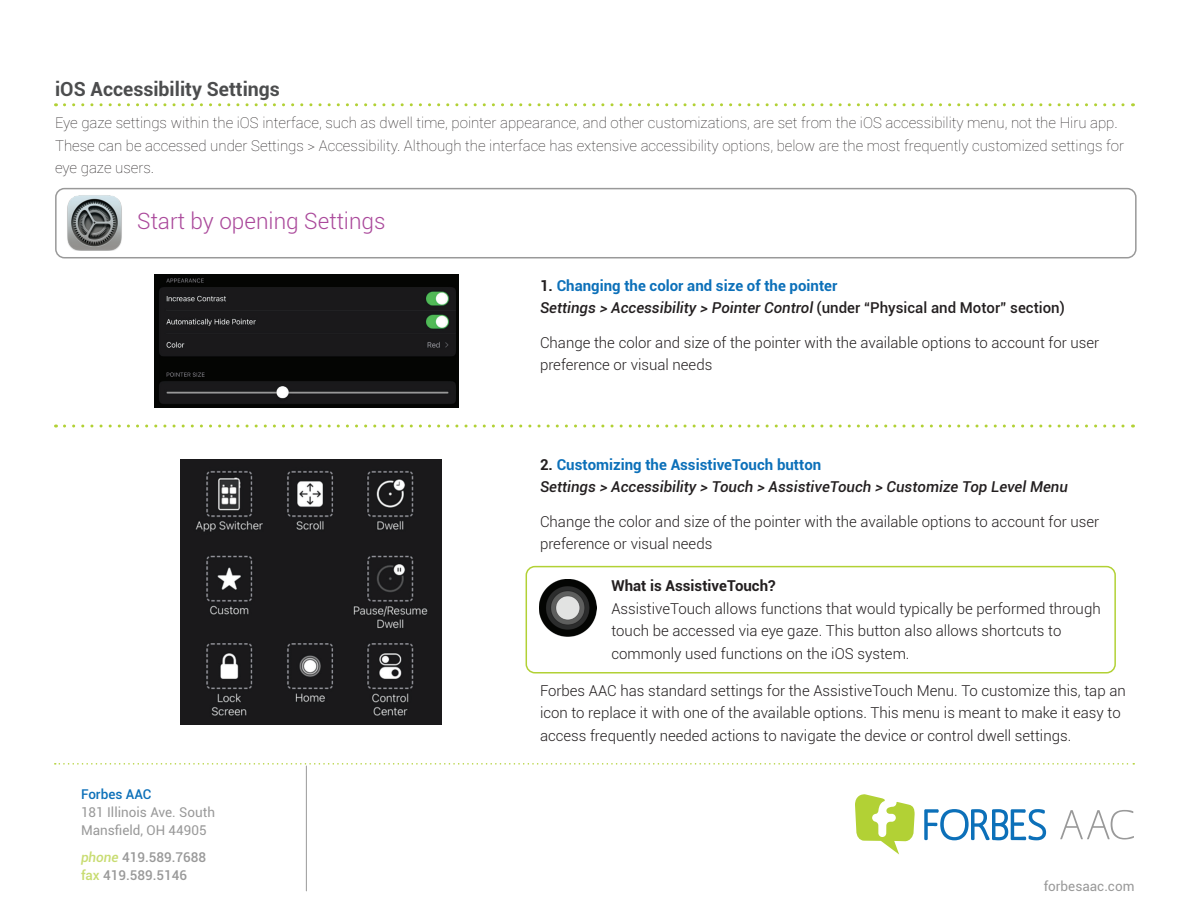
<style>
.page{position:relative;width:1188px;height:918px;background:#fff}
.page>*{position:absolute;margin:0;border:0;box-sizing:border-box;transform-origin:0 0}
.t1{font:300 22.5px "Roboto";color:#aa499b}
.t2{font:700 19.5px "Roboto";color:#4c4d4e}
.t3{font:300 15px/22.5px "Roboto";color:#231f20}
.t4{font:100 15px/22.5px "Roboto";color:#231f20}
.t5{font:italic 500 15px/22.5px "Roboto";color:#231f20}
.t6{font:700 15px "Roboto";color:#231f20}
.t7{font:13.5px/18px "Roboto";color:#999}
.t8{font:500 13.5px/18px "Roboto";color:#999}
.t9{font:500 13.5px "Roboto";color:#0c70b9}
.s1{font-style:italic;color:#c8dc71}
.s2{color:#c8dc71}
.s3{font-weight:700;font-style:normal}
.s4{font-weight:700;font-style:normal;color:#0c70b9}
.s5{font-style:normal}
</style>
<div class="page">
<svg style="left:924px;top:809px;width:122px;height:31px"></svg>
<svg style="left:1060px;top:810px;width:74px;height:30px"></svg>
<svg style="left:855px;top:794px;width:60px;height:61px"></svg>
<svg style="left:55px;top:763px;width:1079px;height:2px"></svg>
<hr style="left:306px;top:766px;width:1px;height:125px;background:#999">
<img style="left:67px;top:195px;width:55px;height:56px">
<img style="left:539px;top:580px;width:57px;height:57px">
<img style="left:180px;top:460px;width:262px;height:265px">
<img style="left:154px;top:274px;width:304px;height:133px">
<div style="left:55px;top:188px;width:1082px;height:70px;border:2px solid #999;border-radius:9px"></div>
<div style="left:526px;top:566px;width:590px;height:108px;border:2px solid #b2d135;border-radius:9px"></div>
<svg style="left:64px;top:103px;width:1069px;height:3px"></svg>
<svg style="left:64px;top:425px;width:1069px;height:3px"></svg>
<h2 class="t2" style="left:55px;top:75px;width:226px">iOS Accessibility Settings</h2>
<p class="t4" style="left:55px;top:111px;width:1071px">Eye gaze settings within the iOS interface, such as dwell time, pointer appearance, and other customizations, are set from the iOS accessibility menu, not the Hiru app.<br>These can be accessed under Settings &gt; Accessibility. Although the interface has extensive accessibility options, below are the most frequently customized settings for eye gaze users.</p>
<h1 class="t1" style="left:137px;top:205px;width:250px">Start by opening Settings</h1>
<p class="t9" style="left:81px;top:785px;width:72px">Forbes AAC</p>
<p class="t7" style="left:81px;top:803px;width:136px">181 Illinois Ave. South<br>Mansfield, OH 44905</p>
<p class="t8" style="left:81px;top:848px;width:127px"><span class="s1">phone</span> 419.589.7688 <span class="s2">fax</span> 419.589.5146</p>
<p class="t5" style="left:540px;top:274px;width:526px"><span class="s3">1.</span> <span class="s4">Changing the color and size of the pointer<br></span>Settings &gt; Accessibility &gt; Pointer Control <span class="s5">(under “Physical and Motor” section)</span></p>
<p class="t3" style="left:540px;top:331px;width:561px">Change the color and size of the pointer with the available options to account for user preference or visual needs</p>
<p class="t5" style="left:540px;top:452px;width:529px"><span class="s3">2.</span> <span class="s4">Customizing the AssistiveTouch button<br></span>Settings &gt; Accessibility &gt; Touch &gt; AssistiveTouch &gt; Customize Top Level Menu</p>
<p class="t3" style="left:540px;top:509px;width:561px">Change the color and size of the pointer with the available options to account for user preference or visual needs</p>
<p class="t6" style="left:611px;top:575px;width:166px">What is AssistiveTouch?</p>
<p class="t3" style="left:611px;top:597px;width:491px">AssistiveTouch allows functions that would typically be performed through touch be accessed via eye gaze. This button also allows shortcuts to commonly used functions on the iOS system.</p>
<p class="t3" style="left:540px;top:679px;width:587px">Forbes AAC has standard settings for the AssistiveTouch Menu. To customize this, tap an icon to replace it with one of the available options. This menu is meant to make it easy to access frequently needed actions to navigate the device or control dwell settings.</p>
<p class="t7" style="left:1044px;top:876px;width:92px">forbesaac.com</p>
</div>
